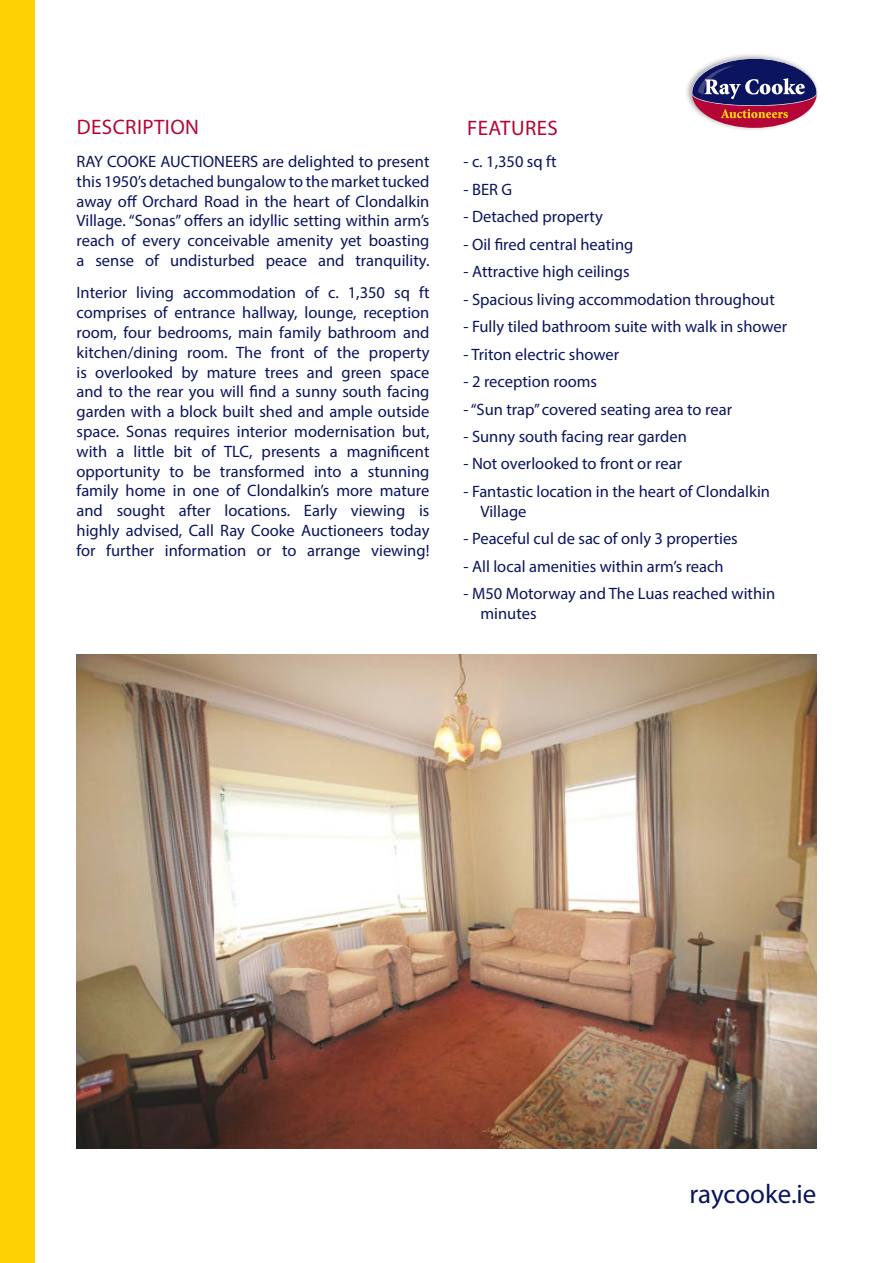
<style>
.page{position:relative;width:893px;height:1263px;background:#fff}
.page>*{position:absolute;margin:0;border:0;box-sizing:border-box;transform-origin:0 0}
.t1{font:27px "Myriad Pro";letter-spacing:-.005em;color:#0b145e}
.t2{font:21px "Myriad Pro";letter-spacing:.02em;color:#b50536}
.t3{font:16.5px/19.8px "Myriad Pro";color:#0b145e;text-align:justify}
</style>
<div class="page">
<div style="left:0;top:0;width:34px;height:1263px;background:#fed105"></div>
<img style="left:686px;top:54px;width:132px;height:76px">
<div style="left:692px;top:59px;width:125px;height:69px;background:#b50536;border-radius:50%"></div>
<svg style="left:692px;top:58px;width:125px;height:60px"></svg>
<img style="left:77px;top:655px;width:739px;height:493px">
<p class="t2" style="left:77px;top:114px;width:124px">DESCRIPTION</p>
<p class="t3" style="left:77px;top:151px;width:354px">RAY COOKE AUCTIONEERS are delighted to present this 1950’s detached bungalow to the market tucked away off Orchard Road in the heart of Clondalkin Village. “Sonas” offers an idyllic setting within arm’s reach of every conceivable amenity yet boasting a sense of undisturbed peace and tranquility.</p>
<p class="t3" style="left:77px;top:283px;width:354px">Interior living accommodation of c. 1,350 sq ft comprises of entrance hallway, lounge, reception room, four bedrooms, main family bathroom and kitchen/dining room. The front of the property is overlooked by mature trees and green space and to the rear you will find a sunny south facing garden with a block built shed and ample outside space. Sonas requires interior modernisation but, with a little bit of TLC, presents a magnificent opportunity to be transformed into a stunning family home in one of Clondalkin’s more mature and sought after locations. Early viewing is highly advised, Call Ray Cooke Auctioneers today for further information or to arrange viewing!</p>
<p class="t2" style="left:467px;top:115px;width:92px">FEATURES</p>
<p class="t3" style="left:463px;top:152px;width:95px">- c. 1,350 sq ft</p>
<p class="t3" style="left:463px;top:179px;width:50px">- BER G</p>
<p class="t3" style="left:463px;top:207px;width:141px">- Detached property</p>
<p class="t3" style="left:463px;top:234px;width:171px">- Oil fired central heating</p>
<p class="t3" style="left:463px;top:261px;width:168px">- Attractive high ceilings</p>
<p class="t3" style="left:463px;top:289px;width:313px">- Spacious living accommodation throughout</p>
<p class="t3" style="left:463px;top:316px;width:325px">- Fully tiled bathroom suite with walk in shower</p>
<p class="t3" style="left:463px;top:344px;width:157px">- Triton electric shower</p>
<p class="t3" style="left:463px;top:371px;width:135px">- 2 reception rooms</p>
<p class="t3" style="left:463px;top:399px;width:270px">- “Sun trap” covered seating area to rear</p>
<p class="t3" style="left:463px;top:426px;width:225px">- Sunny south facing rear garden</p>
<p class="t3" style="left:463px;top:454px;width:220px">- Not overlooked to front or rear</p>
<p class="t3" style="left:480px;top:481px;width:291px;text-indent:-17px">- Fantastic location in the heart of Clondalkin<br>Village</p>
<p class="t3" style="left:463px;top:528px;width:276px">- Peaceful cul de sac of only 3 properties</p>
<p class="t3" style="left:463px;top:556px;width:262px">- All local amenities within arm’s reach</p>
<p class="t3" style="left:480px;top:583px;width:296px;text-indent:-17px">- M50 Motorway and The Luas reached within minutes</p>
<h1 class="t1" style="left:690px;top:1178px;width:128px">raycooke.ie</h1>
</div>
